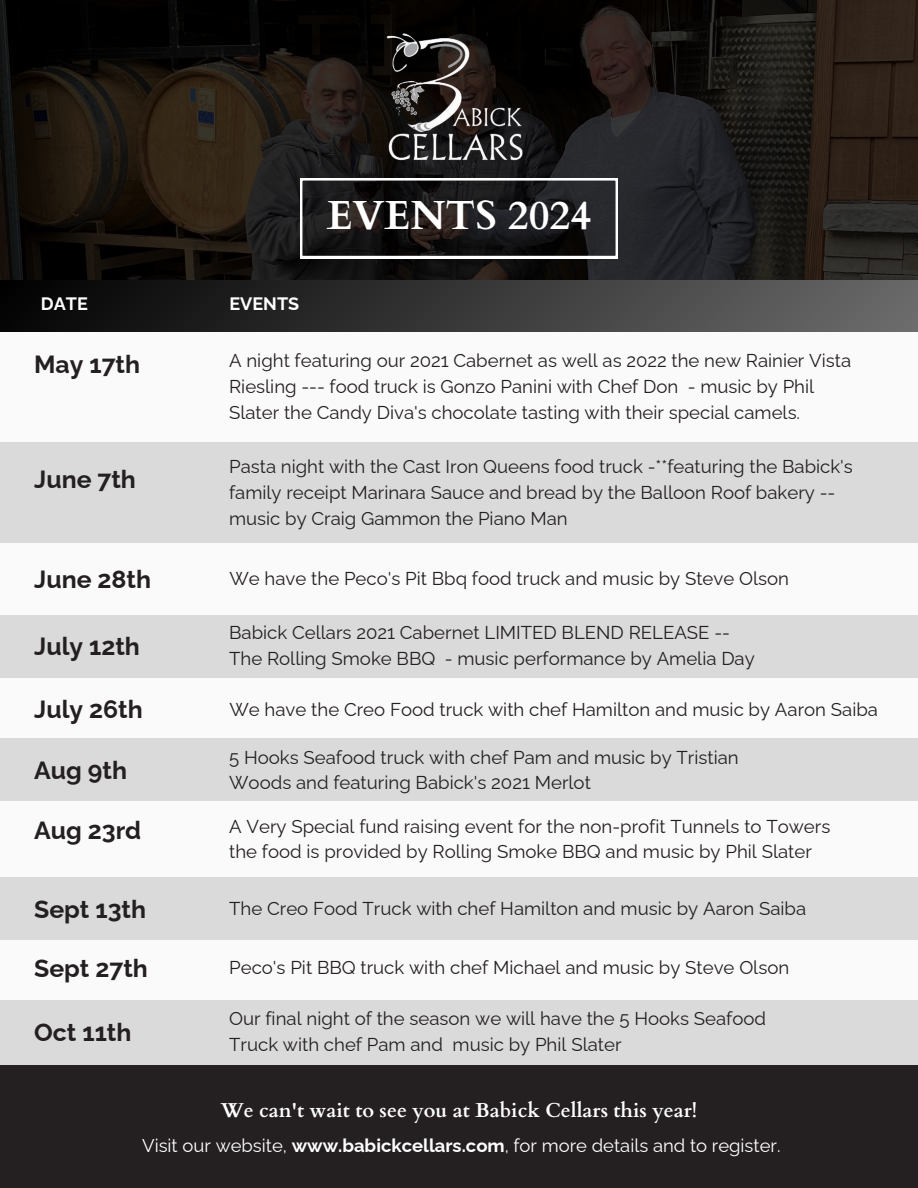
<style>
.page{position:relative;width:918px;height:1188px;background:#241f21}
.page>*{position:absolute;margin:0;border:0;box-sizing:border-box;transform-origin:0 0}
.t1{font:700 40.65px "Cardo";color:#fff}
.t2{font:700 24.75px "Raleway";color:#241f21}
.t3{font:700 20.1px "Cardo";color:#fff}
.t4{font:18.6px/25.8px "Raleway";color:#241f21}
.t5{font:18.45px "Raleway";color:#fff}
.t6{font:700 18px "Raleway";color:#fff}
.s1{font-weight:700}
</style>
<div class="page">
<img style="left:0;top:0;width:918px;height:281px">
<div style="left:0;top:281px;width:918px;height:783px;background:#fbfafb"></div>
<div style="left:0;top:281px;width:918px;height:51px;background:linear-gradient(to right,#030303,#6b6b6b)"></div>
<div style="left:0;top:615px;width:918px;height:63px;background:#dadada"></div>
<div style="left:0;top:738px;width:918px;height:63px;background:#dadada"></div>
<div style="left:0;top:878px;width:918px;height:62px;background:#dadada"></div>
<div style="left:0;top:1000px;width:918px;height:64px;background:#dadada"></div>
<div style="left:0;top:443px;width:918px;height:100px;background:#dadada"></div>
<img style="left:379px;top:23px;width:160px;height:150px">
<svg style="left:300px;top:178px;width:317px;height:80px"></svg>
<p class="t6" style="left:41px;top:294px;width:48px">DATE</p>
<p class="t2" style="left:34px;top:349px;width:108px">May 17th</p>
<p class="t2" style="left:34px;top:465px;width:103px">June 7th</p>
<p class="t2" style="left:34px;top:565px;width:118px">June 28th</p>
<h2 class="t2" style="left:34px;top:631px;width:107px">July 12th</h2>
<h4 class="t2" style="left:34px;top:694px;width:110px">July 26th</h4>
<h2 class="t2" style="left:34px;top:756px;width:94px">Aug 9th</h2>
<h4 class="t2" style="left:34px;top:816px;width:109px">Aug 23rd</h4>
<h4 class="t2" style="left:34px;top:895px;width:113px">Sept 13th</h4>
<h2 class="t2" style="left:34px;top:954px;width:115px">Sept 27th</h2>
<h2 class="t2" style="left:34px;top:1017px;width:99px">Oct 11th</h2>
<h4 class="t6" style="left:230px;top:294px;width:71px">EVENTS</h4>
<h4 class="t1" style="left:327px;top:189px;width:266px">EVENTS 2024</h4>
<h2 class="t4" style="left:229px;top:347px;width:624px">A night featuring our 2021 Cabernet as well as 2022 the new Rainier Vista<br>Riesling --- food truck is Gonzo Panini with Chef Don - music by Phil<br>Slater the Candy Diva's chocolate tasting with their special camels.</h2>
<h4 class="t4" style="left:229px;top:454px;width:625px">Pasta night with the Cast Iron Queens food truck -**featuring the Babick's family receipt Marinara Sauce and bread by the Balloon Roof bakery -- music by Craig Gammon the Piano Man</h4>
<h2 class="t4" style="left:230px;top:566px;width:561px">We have the Peco's Pit Bbq food truck and music by Steve Olson</h2>
<h4 class="t4" style="left:229px;top:620px;width:527px">Babick Cellars 2021 Cabernet LIMITED BLEND RELEASE --<br>The Rolling Smoke BBQ - music performance by Amelia Day</h4>
<h2 class="t4" style="left:230px;top:697px;width:650px">We have the Creo Food truck with chef Hamilton and music by Aaron Saiba</h2>
<h4 class="t4" style="left:229px;top:744px;width:511px">5 Hooks Seafood truck with chef Pam and music by Tristian<br>Woods and featuring Babick's 2021 Merlot</h4>
<h2 class="t4" style="left:229px;top:813px;width:603px">A Very Special fund raising event for the non-profit Tunnels to Towers the food is provided by Rolling Smoke BBQ and music by Phil Slater</h2>
<h2 class="t4" style="left:229px;top:896px;width:579px">The Creo Food Truck with chef Hamilton and music by Aaron Saiba</h2>
<h4 class="t4" style="left:229px;top:955px;width:562px">Peco's Pit BBQ truck with chef Michael and music by Steve Olson</h4>
<h4 class="t4" style="left:229px;top:1006px;width:538px">Our final night of the season we will have the 5 Hooks Seafood<br>Truck with chef Pam and music by Phil Slater</h4>
<p class="t3" style="left:221px;top:1097px;width:478px">We can't wait to see you at Babick Cellars this year!</p>
<p class="t5" style="left:142px;top:1135px;width:640px">Visit our website, <span class="s1">www.babickcellars.com</span>, for more details and to register.</p>
</div>
